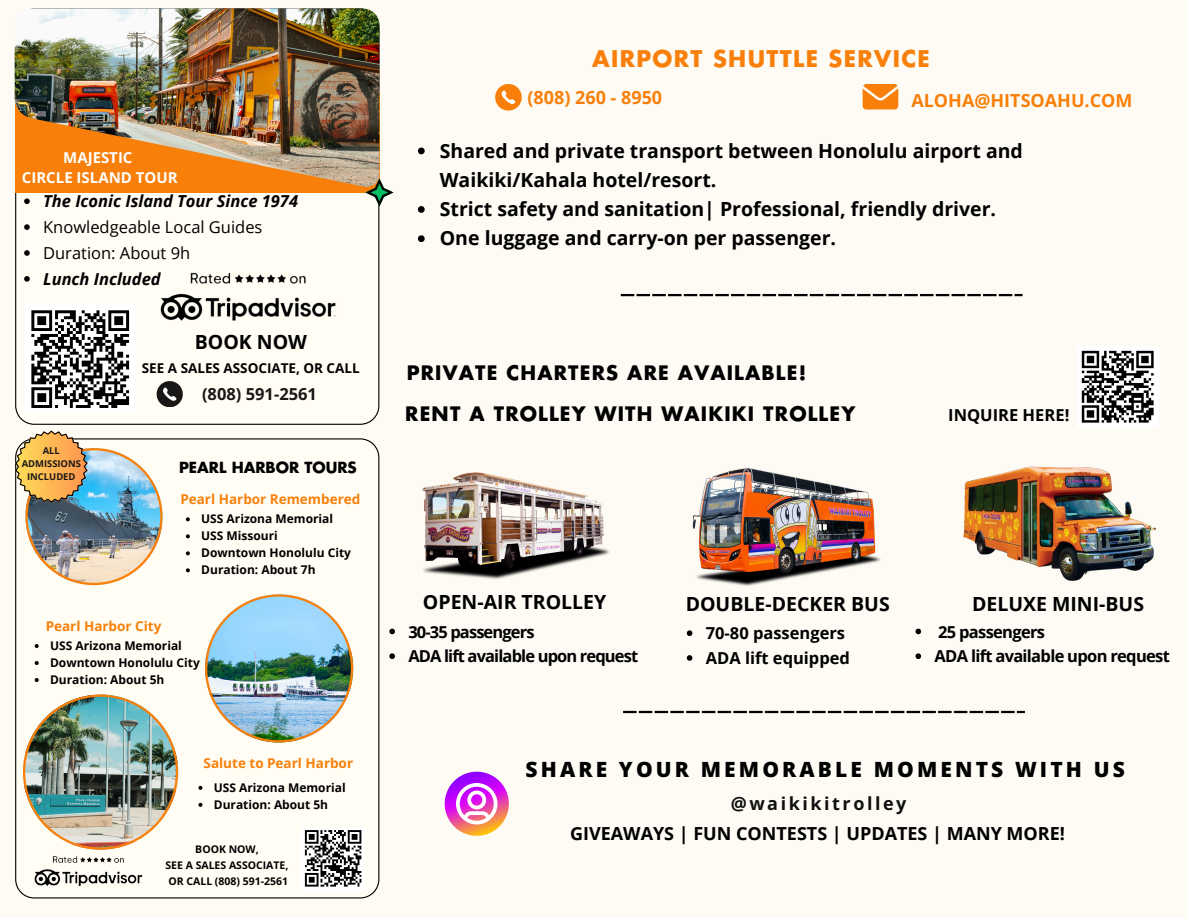
<style>
.page{position:relative;width:1188px;height:918px;background:#fdfbf4}
.page>*{position:absolute;margin:0;border:0;box-sizing:border-box;transform-origin:0 0}
.t1{font:700 22.5px "Futura LT Pro";letter-spacing:.06em;color:#f8800a}
.t2{font:800 21px "Open Sans";letter-spacing:.15em;color:#000}
.t3{font:700 19.5px/29.2px "Open Sans";color:#000}
.t4{font:700 19.5px "Futura LT Pro";letter-spacing:.06em;color:#000}
.t5{font:700 18px "Open Sans";color:#000}
.t6{font:700 18px "Open Sans";color:#f8800a}
.t7{font:700 18px "Open Sans";letter-spacing:.14em;color:#000}
.t8{font:700 16.5px "Open Sans";letter-spacing:-.04em;color:#000}
.t9{font:700 16.5px "Open Sans";color:#000}
.t10{font:italic 700 16.5px "Open Sans";color:#000}
.t11{font:16.5px "Open Sans";color:#000}
.t12{font:700 16.5px "Open Sans";color:#1a1816}
.t13{font:700 15px/19.2px "Open Sans";color:#fff;text-align:center}
.t14{font:700 15px "Futura LT Pro";color:#000}
.t15{font:700 13.5px "Open Sans";color:#f8800a}
.t16{font:700 13.5px "Open Sans";color:#000}
.t17{font:700 12px "Open Sans";color:#000}
.t18{font:700 10.5px "Open Sans";color:#000}
.t19{font:700 9.45px/12.6px "Open Sans";color:#1a1816;text-align:center}
</style>
<div class="page">
<svg style="left:15px;top:8px;width:364px;height:417px"></svg>
<svg style="left:15px;top:438px;width:364px;height:460px"></svg>
<img style="left:205px;top:594px;width:148px;height:149px">
<img style="left:23px;top:695px;width:155px;height:155px">
<div style="left:15px;top:93px;width:364px;height:100px;background:#f8800a"></div>
<img style="left:15px;top:9px;width:364px;height:178px">
<img style="left:15px;top:430px;width:148px;height:155px">
<svg style="left:365px;top:178px;width:29px;height:29px"></svg>
<div style="left:25px;top:304px;width:110px;height:110px;background:#fff"></div>
<svg style="left:31px;top:310px;width:99px;height:98px"></svg>
<svg style="left:157px;top:381px;width:26px;height:26px"></svg>
<img style="left:152px;top:253px;width:200px;height:73px">
<div style="left:301px;top:826px;width:64px;height:64px;background:#fff"></div>
<svg style="left:304px;top:830px;width:58px;height:57px"></svg>
<img style="left:30px;top:844px;width:122px;height:45px">
<svg style="left:495px;top:84px;width:27px;height:27px"></svg>
<svg style="left:863px;top:84px;width:35px;height:25px"></svg>
<svg style="left:621px;top:294px;width:402px;height:2px"></svg>
<img style="left:692px;top:468px;width:189px;height:118px">
<img style="left:422px;top:472px;width:188px;height:107px">
<img style="left:963px;top:466px;width:194px;height:115px">
<svg style="left:623px;top:711px;width:402px;height:2px"></svg>
<div style="left:1077px;top:346px;width:82px;height:82px;background:#fff"></div>
<svg style="left:1081px;top:350px;width:73px;height:73px"></svg>
<svg style="left:445px;top:772px;width:64px;height:64px"></svg>
<svg style="left:198px;top:786px;width:4px;height:4px"></svg>
<svg style="left:198px;top:803px;width:4px;height:4px"></svg>
<svg style="left:35px;top:644px;width:4px;height:4px"></svg>
<svg style="left:35px;top:661px;width:4px;height:4px"></svg>
<svg style="left:35px;top:678px;width:4px;height:4px"></svg>
<svg style="left:186px;top:517px;width:4px;height:4px"></svg>
<svg style="left:186px;top:534px;width:4px;height:4px"></svg>
<svg style="left:186px;top:551px;width:4px;height:4px"></svg>
<svg style="left:186px;top:568px;width:4px;height:4px"></svg>
<svg style="left:24px;top:198px;width:6px;height:6px"></svg>
<svg style="left:24px;top:224px;width:6px;height:6px"></svg>
<svg style="left:24px;top:250px;width:6px;height:6px"></svg>
<svg style="left:24px;top:276px;width:6px;height:6px"></svg>
<svg style="left:418px;top:148px;width:7px;height:6px"></svg>
<svg style="left:418px;top:206px;width:7px;height:7px"></svg>
<svg style="left:418px;top:235px;width:7px;height:7px"></svg>
<svg style="left:389px;top:629px;width:6px;height:5px"></svg>
<svg style="left:389px;top:653px;width:6px;height:6px"></svg>
<svg style="left:687px;top:630px;width:5px;height:6px"></svg>
<svg style="left:687px;top:655px;width:5px;height:6px"></svg>
<svg style="left:916px;top:629px;width:5px;height:5px"></svg>
<svg style="left:916px;top:653px;width:5px;height:6px"></svg>
<p class="t13" style="left:22px;top:148px;width:157px">MAJESTIC<br>CIRCLE ISLAND TOUR</p>
<h2 class="t10" style="left:43px;top:190px;width:256px">The Iconic Island Tour Since 1974</h2>
<h2 class="t11" style="left:43px;top:216px;width:221px">Knowledgeable Local Guides</h2>
<h5 class="t11" style="left:43px;top:242px;width:149px">Duration: About 9h</h5>
<p class="t10" style="left:43px;top:267px;width:119px">Lunch Included</p>
<p class="t3" style="left:195px;top:327px;width:114px">BOOK NOW</p>
<h5 class="t16" style="left:142px;top:358px;width:219px">SEE A SALES ASSOCIATE, OR CALL</h5>
<p class="t19" style="left:22px;top:445px;width:61px">ALL<br>ADMISSIONS<br>INCLUDED</p>
<h5 class="t15" style="left:46px;top:617px;width:117px">Pearl Harbor City</h5>
<p class="t12" style="left:202px;top:382px;width:117px">(808) 591-2561</p>
<p class="t14" style="left:179px;top:461px;width:179px">PEARL HARBOR TOURS</p>
<h5 class="t15" style="left:180px;top:489px;width:181px">Pearl Harbor Remembered</h5>
<p class="t17" style="left:201px;top:511px;width:133px">USS Arizona Memorial</p>
<p class="t17" style="left:201px;top:528px;width:78px">USS Missouri</p>
<p class="t17" style="left:201px;top:545px;width:151px">Downtown Honolulu City</p>
<p class="t17" style="left:201px;top:562px;width:116px">Duration: About 7h</p>
<h2 class="t17" style="left:50px;top:637px;width:133px">USS Arizona Memorial</h2>
<p class="t17" style="left:50px;top:654px;width:151px">Downtown Honolulu City</p>
<h2 class="t17" style="left:50px;top:671px;width:116px">Duration: About 5h</h2>
<p class="t15" style="left:204px;top:754px;width:151px">Salute to Pearl Harbor</p>
<h1 class="t17" style="left:214px;top:779px;width:133px">USS Arizona Memorial</h1>
<p class="t17" style="left:214px;top:796px;width:116px">Duration: About 5h</p>
<p class="t18" style="left:195px;top:842px;width:65px">BOOK NOW,</p>
<p class="t18" style="left:165px;top:858px;width:124px">SEE A SALES ASSOCIATE,</p>
<p class="t18" style="left:169px;top:874px;width:121px">OR CALL (808) 591-2561</p>
<p class="t1" style="left:592px;top:49px;width:339px">AIRPORT SHUTTLE SERVICE</p>
<p class="t6" style="left:527px;top:84px;width:136px">(808) 260 - 8950</p>
<p class="t6" style="left:911px;top:88px;width:223px">ALOHA@HITSOAHU.COM</p>
<p class="t3" style="left:440px;top:136px;width:585px">Shared and private transport between Honolulu airport and<br>Waikiki/Kahala hotel/resort.</p>
<p class="t3" style="left:440px;top:194px;width:558px">Strict safety and sanitation| Professional, friendly driver.</p>
<p class="t3" style="left:440px;top:223px;width:398px">One luggage and carry-on per passenger.</p>
<p class="t4" style="left:407px;top:364px;width:401px">PRIVATE CHARTERS ARE AVAILABLE!</p>
<p class="t4" style="left:405px;top:405px;width:452px">RENT A TROLLEY WITH WAIKIKI TROLLEY</p>
<p class="t9" style="left:948px;top:403px;width:123px">INQUIRE HERE!</p>
<p class="t3" style="left:423px;top:587px;width:185px">OPEN-AIR TROLLEY</p>
<p class="t3" style="left:686px;top:589px;width:206px">DOUBLE-DECKER BUS</p>
<p class="t3" style="left:972px;top:589px;width:174px">DELUXE MINI-BUS</p>
<p class="t8" style="left:938px;top:620px;width:108px">25 passengers</p>
<p class="t8" style="left:935px;top:645px;width:237px">ADA lift available upon request</p>
<p class="t8" style="left:408px;top:620px;width:128px">30-35 passengers</p>
<p class="t8" style="left:408px;top:645px;width:231px">ADA lift available upon request</p>
<p class="t9" style="left:706px;top:622px;width:141px">70-80 passengers</p>
<p class="t9" style="left:706px;top:647px;width:146px">ADA lift equipped</p>
<p class="t2" style="left:526px;top:755px;width:601px">SHARE YOUR MEMORABLE MOMENTS WITH US</p>
<p class="t7" style="left:731px;top:791px;width:177px">@waikikitrolley</p>
<p class="t5" style="left:570px;top:821px;width:496px">GIVEAWAYS | FUN CONTESTS | UPDATES | MANY MORE!</p>
</div>
